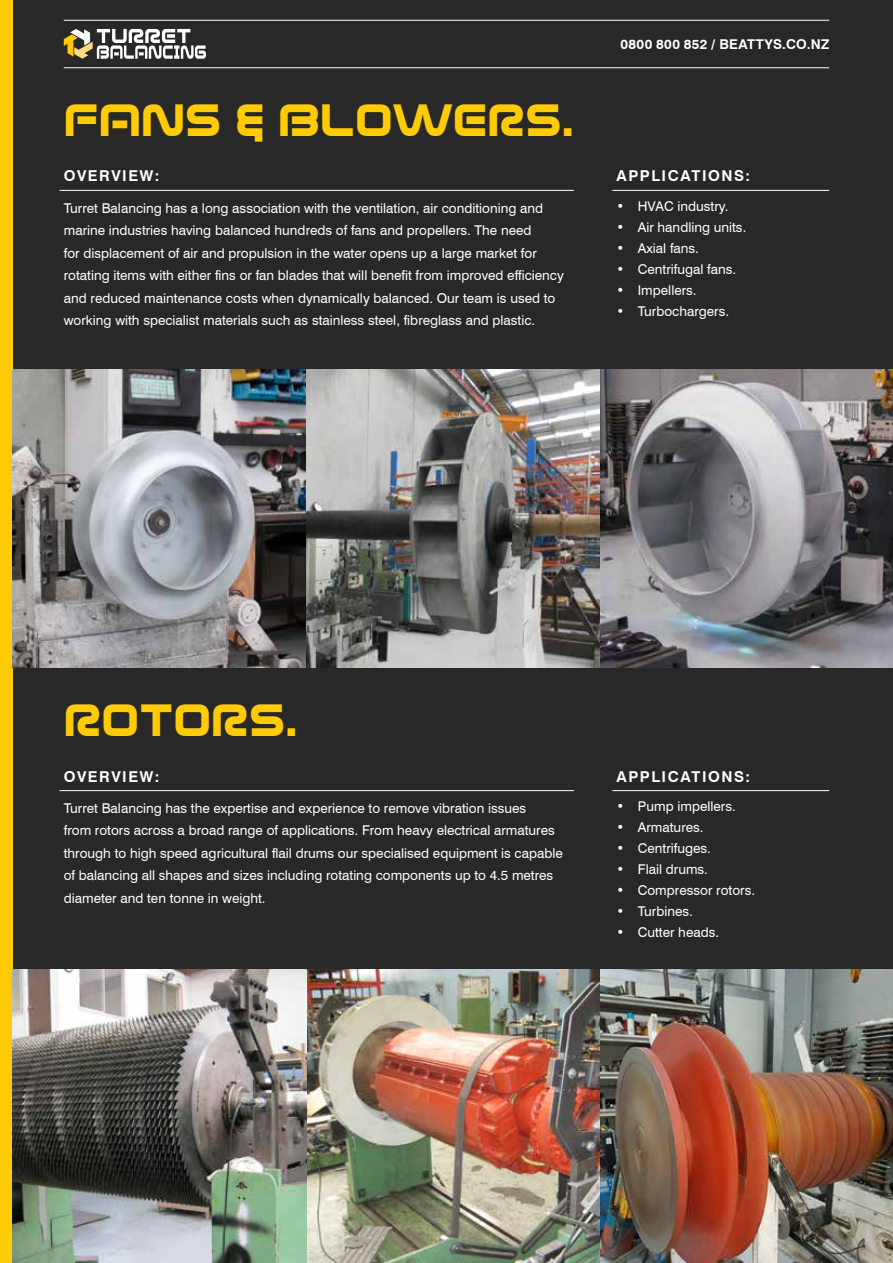
<style>
.page{position:relative;width:893px;height:1263px;background:#fff}
.page>*{position:absolute;margin:0;border:0;box-sizing:border-box;transform-origin:0 0}
.t1{font:45px "Evolver";color:#ffcb05}
.t2{font:700 15px "Swiss 721 BT";letter-spacing:.1em;color:#fff}
.t3{font:13.5px/22.5px "Swiss 721 BT";color:#fff}
.t4{font:700 13.5px "Swiss 721 BT";letter-spacing:.03em;color:#fff}
.s1{font-family:"Roboto Condensed"}
</style>
<div class="page">
<div style="left:13px;top:668px;width:880px;height:301px;background:#292829"></div>
<div style="left:13px;top:0;width:880px;height:370px;background:#292829"></div>
<div style="left:0;top:0;width:13px;height:1263px;background:#ffcb05"></div>
<hr style="left:64px;top:20px;width:765px;height:1px;background:#fff">
<hr style="left:64px;top:67px;width:765px;height:1px;background:#fff">
<svg style="left:64px;top:29px;width:142px;height:30px"></svg>
<hr style="left:612px;top:790px;width:217px;height:1px;background:#fff">
<hr style="left:60px;top:790px;width:514px;height:1px;background:#fff">
<hr style="left:612px;top:190px;width:217px;height:1px;background:#fff">
<hr style="left:60px;top:190px;width:514px;height:1px;background:#fff">
<img style="left:13px;top:370px;width:880px;height:298px">
<img style="left:13px;top:969px;width:880px;height:294px">
<h1 class="t1" style="left:64px;top:83px;width:512px">FANS &amp; BLOWERS.</h1>
<p class="t2" style="left:64px;top:167px;width:97px">OVERVIEW:</p>
<p class="t3" style="left:64px;top:196px;width:502px">Turret Balancing has a long association with the ventilation, air conditioning and marine industries having balanced hundreds of fans and propellers. The need<br>for displacement of air and propulsion in the water opens up a large market for rotating items with either fins or fan blades that will benefit from improved efficiency and reduced maintenance costs when dynamically balanced. Our team is used to working with specialist materials such as stainless steel, fibreglass and plastic.</p>
<p class="t4" style="left:621px;top:36px;width:210px">0800 800 852 <span class="s1">/</span> BEATTYS.CO.NZ</p>
<p class="t2" style="left:617px;top:167px;width:135px">APPLICATIONS:</p>
<p class="t3" style="left:617px;top:195px;width:113px">• HVAC industry.</p>
<p class="t3" style="left:617px;top:216px;width:131px">• Air handling units.</p>
<p class="t3" style="left:617px;top:237px;width:84px">• Axial fans.</p>
<p class="t3" style="left:617px;top:258px;width:121px">• Centrifugal fans.</p>
<p class="t3" style="left:617px;top:279px;width:82px">• Impellers.</p>
<p class="t3" style="left:617px;top:300px;width:114px">• Turbochargers.</p>
<h1 class="t1" style="left:64px;top:683px;width:235px">ROTORS.</h1>
<p class="t2" style="left:64px;top:767px;width:97px">OVERVIEW:</p>
<p class="t3" style="left:64px;top:796px;width:501px">Turret Balancing has the expertise and experience to remove vibration issues<br>from rotors across a broad range of applications. From heavy electrical armatures through to high speed agricultural flail drums our specialised equipment is capable of balancing all shapes and sizes including rotating components up to 4.5 metres diameter and ten tonne in weight.</p>
<p class="t2" style="left:617px;top:767px;width:135px">APPLICATIONS:</p>
<p class="t3" style="left:617px;top:795px;width:121px">• Pump impellers.</p>
<p class="t3" style="left:617px;top:816px;width:88px">• Armatures.</p>
<p class="t3" style="left:617px;top:837px;width:96px">• Centrifuges.</p>
<p class="t3" style="left:617px;top:858px;width:93px">• Flail drums.</p>
<p class="t3" style="left:617px;top:879px;width:140px">• Compressor rotors.</p>
<p class="t3" style="left:617px;top:900px;width:78px">• Turbines.</p>
<p class="t3" style="left:617px;top:921px;width:104px">• Cutter heads.</p>
</div>
